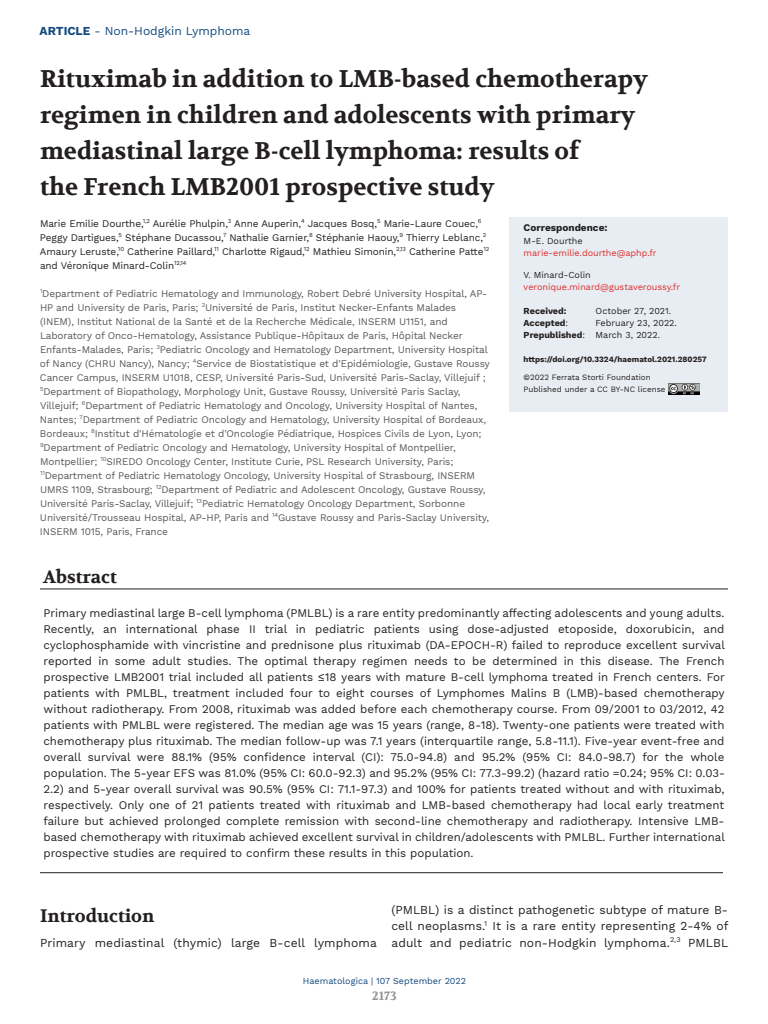
<style>
.page{position:relative;width:768px;height:1024px;background:#fff}
.page>*{position:absolute;margin:0;border:0;box-sizing:border-box;transform-origin:0 0}
.t1{font:700 24px/36px "Volkhov";color:#231f20}
.t2{font:700 18px "Volkhov";color:#231f20}
.t3{font:12px/16.5px "Work Sans";letter-spacing:.01em;color:#231f20;text-align:justify}
.t4{font:12px "Work Sans";color:#134a80}
.t5{font:700 12px "Volkhov";color:#939598}
.t6{font:11.5px/16px "Work Sans";color:#231f20;text-align:justify}
.t7{font:10px/14px "Work Sans";letter-spacing:-.01em;color:#57585a}
.t8{font:10px/14px "Work Sans";letter-spacing:-.01em;color:#231f20}
.t9{font:700 10px "Work Sans";color:#231f20}
.t10{font:9px/12px "Work Sans";color:#231f20}
.t11{font:9px "Work Sans";color:#e02b2b}
.t12{font:9px "Work Sans";color:#134a80}
.t13{font:700 9px "Work Sans";color:#231f20}
.t14{font:8px/12px "Work Sans";color:#231f20}
.t15{font:700 8px "Work Sans";color:#231f20}
.s1{font-weight:700}
.s2{font-weight:400}
</style>
<div class="page">
<hr style="left:40px;top:873px;width:683px;height:1px;background:#231f20">
<hr style="left:40px;top:589px;width:688px;height:1px;background:#231f20">
<div style="left:509px;top:217px;width:219px;height:195px;background:#e7edf2"></div>
<img style="left:668px;top:384px;width:32px;height:11px">
<p class="t4" style="left:40px;top:24px;width:212px"><span class="s1">ARTICLE</span> - Non-Hodgkin Lymphoma</p>
<h1 class="t1" style="left:40px;top:61px;width:609px">Rituximab in addition to LMB-based chemotherapy regimen in children and adolescents with primary mediastinal large B-cell lymphoma: results of<br>the French LMB2001 prospective study</h1>
<p class="t8" style="left:40px;top:216px;width:451px">Marie Emilie Dourthe,<sup>1,2</sup> Aurélie Phulpin,<sup>3</sup> Anne Auperin,<sup>4</sup> Jacques Bosq,<sup>5</sup> Marie-Laure Couec,<sup>6<br></sup>Peggy Dartigues,<sup>5</sup> Stéphane Ducassou,<sup>7</sup> Nathalie Garnier,<sup>8</sup> Stéphanie Haouy,<sup>9</sup> Thierry Leblanc,<sup>2<br></sup>Amaury Leruste,<sup>10</sup> Catherine Paillard,<sup>11</sup> Charlotte Rigaud,<sup>12</sup> Mathieu Simonin,<sup>2,13</sup> Catherine Patte<sup>12 </sup>and Véronique Minard-Colin<sup>12,14</sup></p>
<p class="t7" style="left:40px;top:286px;width:452px"><sup>1</sup>Department of Pediatric Hematology and Immunology, Robert Debré University Hospital, AP-HP and University de Paris, Paris; <sup>2</sup>Université de Paris, Institut Necker-Enfants Malades (INEM), Institut National de la Santé et de la Recherche Médicale, INSERM U1151, and Laboratory of Onco-Hematology, Assistance Publique-Hôpitaux de Paris, Hôpital Necker Enfants-Malades, Paris; <sup>3</sup>Pediatric Oncology and Hematology Department, University Hospital of Nancy (CHRU Nancy), Nancy; <sup>4</sup>Service de Biostatistique et d'Epidémiologie, Gustave Roussy Cancer Campus, INSERM U1018, CESP, Université Paris-Sud, Université Paris-Saclay, Villejuif ; <sup>5</sup>Department of Biopathology, Morphology Unit, Gustave Roussy, Université Paris Saclay, Villejuif; <sup>6</sup>Department of Pediatric Hematology and Oncology, University Hospital of Nantes, Nantes; <sup>7</sup>Department of Pediatric Oncology and Hematology, University Hospital of Bordeaux, Bordeaux; <sup>8</sup>Institut d'Hématologie et d'Oncologie Pédiatrique, Hospices Civils de Lyon, Lyon; <sup>9</sup>Department of Pediatric Oncology and Hematology, University Hospital of Montpellier, Montpellier; <sup>10</sup>SIREDO Oncology Center, Institute Curie, PSL Research University, Paris; <sup>11</sup>Department of Pediatric Hematology Oncology, University Hospital of Strasbourg, INSERM UMRS 1109, Strasbourg; <sup>12</sup>Department of Pediatric and Adolescent Oncology, Gustave Roussy, Université Paris-Saclay, Villejuif; <sup>13</sup>Pediatric Hematology Oncology Department, Sorbonne Université/Trousseau Hospital, AP-HP, Paris and <sup>14</sup>Gustave Roussy and Paris-Saclay University, INSERM 1015, Paris, France</p>
<h2 class="t2" style="left:43px;top:565px;width:75px">Abstract</h2>
<p class="t9" style="left:524px;top:222px;width:85px">Correspondence:</p>
<p class="t10" style="left:524px;top:235px;width:60px">M-E. Dourthe</p>
<p class="t11" style="left:524px;top:248px;width:134px">marie-emilie.dourthe@aphp.fr</p>
<p class="t10" style="left:524px;top:269px;width:69px">V. Minard-Colin</p>
<p class="t11" style="left:524px;top:282px;width:158px">veronique.minard@gustaveroussy.fr</p>
<p class="t13" style="left:524px;top:306px;width:44px">Received:</p>
<p class="t10" style="left:596px;top:305px;width:77px">October 27, 2021.</p>
<p class="t13" style="left:524px;top:318px;width:46px">Accepted<span class="s2">:</span></p>
<p class="t10" style="left:524px;top:317px;width:155px;text-indent:72px">February 23, 2022.<br><span class="s1">Prepublished</span>: March 3, 2022.</p>
<p class="t15" style="left:524px;top:355px;width:185px">https://doi.org/10.3324/haematol.2021.280257</p>
<p class="t14" style="left:524px;top:371px;width:143px">©2022 Ferrata Storti Foundation<br>Published under a CC BY-NC license</p>
<p class="t6" style="left:44px;top:605px;width:683px">Primary mediastinal large B-cell lymphoma (PMLBL) is a rare entity predominantly affecting adolescents and young adults.<br>Recently, an international phase II trial in pediatric patients using dose-adjusted etoposide, doxorubicin, and cyclophosphamide with vincristine and prednisone plus rituximab (DA-EPOCH-R) failed to reproduce excellent survival reported in some adult studies. The optimal therapy regimen needs to be determined in this disease. The French prospective LMB2001 trial included all patients ≤18 years with mature B-cell lymphoma treated in French centers. For patients with PMLBL, treatment included four to eight courses of Lymphomes Malins B (LMB)-based chemotherapy without radiotherapy. From 2008, rituximab was added before each chemotherapy course. From 09/2001 to 03/2012, 42 patients with PMLBL were registered. The median age was 15 years (range, 8-18). Twenty-one patients were treated with chemotherapy plus rituximab. The median follow-up was 7.1 years (interquartile range, 5.8-11.1). Five-year event-free and overall survival were 88.1% (95% confidence interval (CI): 75.0-94.8) and 95.2% (95% CI: 84.0-98.7) for the whole population. The 5-year EFS was 81.0% (95% CI: 60.0-92.3) and 95.2% (95% CI: 77.3-99.2) (hazard ratio =0.24; 95% CI: 0.03- 2.2) and 5-year overall survival was 90.5% (95% CI: 71.1-97.3) and 100% for patients treated without and with rituximab, respectively. Only one of 21 patients treated with rituximab and LMB-based chemotherapy had local early treatment failure but achieved prolonged complete remission with second-line chemotherapy and radiotherapy. Intensive LMB&shy;based chemotherapy with rituximab achieved excellent survival in children/adolescents with PMLBL. Further international prospective studies are required to confirm these results in this population.</p>
<h2 class="t2" style="left:40px;top:904px;width:116px">Introduction</h2>
<p class="t3" style="left:40px;top:934px;width:338px">Primary mediastinal (thymic) large B-cell lymphoma</p>
<p class="t3" style="left:391px;top:901px;width:339px">(PMLBL) is a distinct pathogenetic subtype of mature B&shy;cell neoplasms.<sup>1</sup> It is a rare entity representing 2-4% of adult and pediatric non-Hodgkin lymphoma.<sup>2,3</sup> PMLBL</p>
<p class="t12" style="left:303px;top:976px;width:165px">Haematologica | 107 September 2022</p>
<p class="t5" style="left:372px;top:988px;width:26px">2173</p>
</div>
